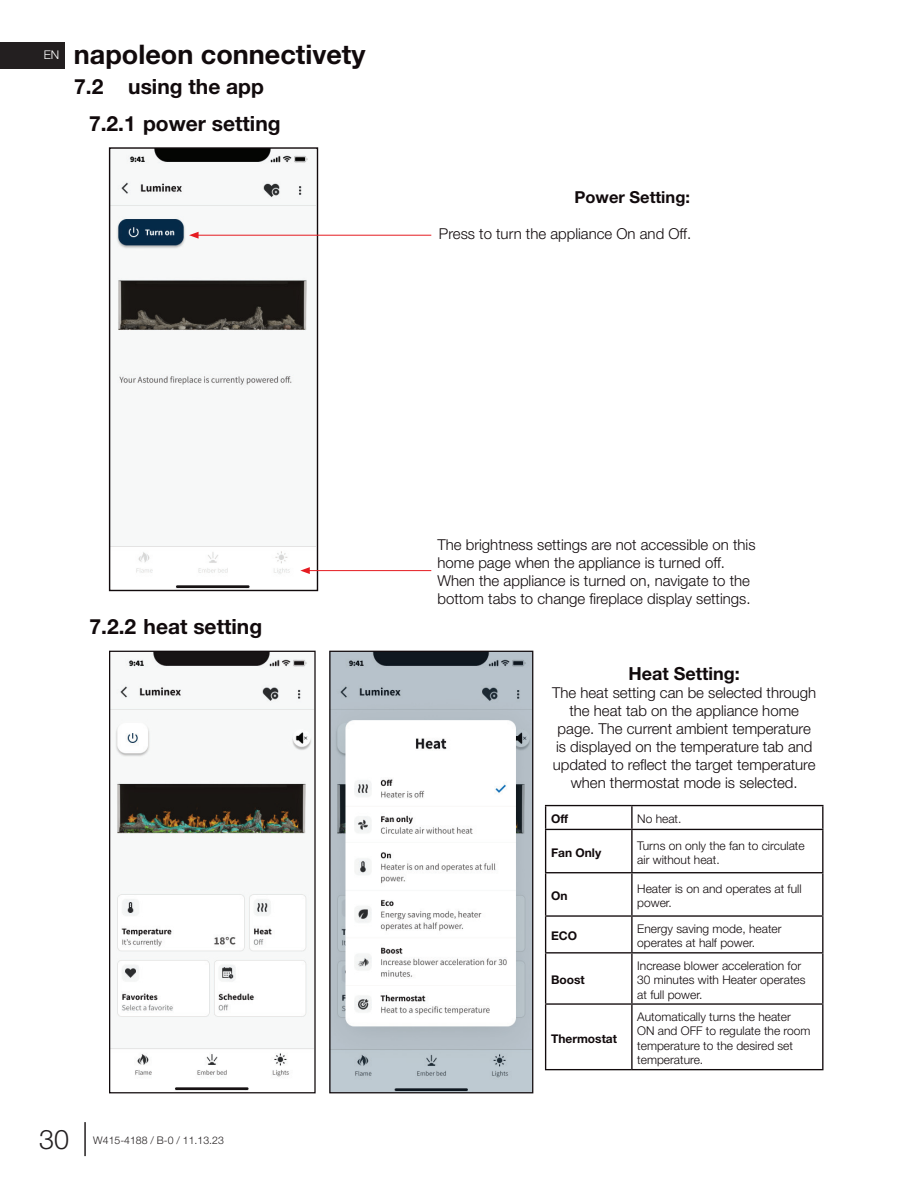
<style>
.page{position:relative;width:918px;height:1188px;background:#fff}
.page>*{position:absolute;margin:0;border:0;box-sizing:border-box;transform-origin:0 0}
.t1{font:700 27px "Helvetica Neue";color:#110a0c}
.t2{font:300 27px "Helvetica Neue";color:#231f20}
.t3{font:700 21px/36.9px "Helvetica Neue";color:#110a0c}
.t4{font:700 18px "Helvetica Neue";color:#110a0c}
.t5{font:700 16.5px "Helvetica Neue";color:#110a0c}
.t6{font:300 15px/18px "Helvetica Neue";color:#110a0c;text-align:center}
.t7{font:300 12px/14.4px "Helvetica Neue";color:#110a0c}
.t8{font:700 12px "Helvetica Neue";color:#110a0c}
.t9{font:300 12px "Helvetica Neue";color:#fff}
.t10{font:300 10.5px "Helvetica Neue";color:#231f20}
</style>
<div class="page">
<div style="left:0;top:42px;width:65px;height:26px;background:#231f20"></div>
<hr style="left:84px;top:1122px;width:2px;height:34px;background:#231f20">
<img style="left:111px;top:653px;width:203px;height:438px">
<div style="left:109px;top:651px;width:207px;height:442px;border:1px solid #110a0c"></div>
<img style="left:331px;top:653px;width:200px;height:438px">
<div style="left:329px;top:651px;width:204px;height:442px;border:1px solid #110a0c"></div>
<hr style="left:545px;top:805px;width:87px;height:1px;background:#110a0c">
<svg style="left:545px;top:806px;width:1px;height:23px"></svg>
<hr style="left:632px;top:805px;width:191px;height:1px;background:#110a0c">
<hr style="left:631px;top:806px;width:2px;height:23px;background:#110a0c">
<svg style="left:822px;top:806px;width:1px;height:23px"></svg>
<hr style="left:545px;top:829px;width:87px;height:1px;background:#110a0c">
<hr style="left:545px;top:830px;width:1px;height:42px;background:#110a0c">
<hr style="left:632px;top:829px;width:191px;height:1px;background:#110a0c">
<hr style="left:631px;top:830px;width:2px;height:42px;background:#110a0c">
<hr style="left:822px;top:830px;width:1px;height:42px;background:#110a0c">
<hr style="left:545px;top:872px;width:87px;height:1px;background:#110a0c">
<hr style="left:545px;top:873px;width:1px;height:42px;background:#110a0c">
<hr style="left:632px;top:872px;width:191px;height:1px;background:#110a0c">
<hr style="left:631px;top:873px;width:2px;height:42px;background:#110a0c">
<hr style="left:822px;top:873px;width:1px;height:42px;background:#110a0c">
<hr style="left:545px;top:915px;width:87px;height:2px;background:#110a0c">
<hr style="left:545px;top:917px;width:1px;height:35px;background:#110a0c">
<hr style="left:632px;top:915px;width:191px;height:2px;background:#110a0c">
<hr style="left:631px;top:917px;width:2px;height:35px;background:#110a0c">
<hr style="left:822px;top:917px;width:1px;height:35px;background:#110a0c">
<hr style="left:545px;top:952px;width:87px;height:2px;background:#110a0c">
<hr style="left:545px;top:954px;width:1px;height:49px;background:#110a0c">
<hr style="left:632px;top:952px;width:191px;height:2px;background:#110a0c">
<hr style="left:631px;top:954px;width:2px;height:49px;background:#110a0c">
<hr style="left:822px;top:954px;width:1px;height:49px;background:#110a0c">
<hr style="left:545px;top:1003px;width:87px;height:2px;background:#110a0c">
<hr style="left:545px;top:1005px;width:1px;height:64px;background:#110a0c">
<hr style="left:632px;top:1003px;width:191px;height:2px;background:#110a0c">
<hr style="left:631px;top:1005px;width:2px;height:64px;background:#110a0c">
<hr style="left:822px;top:1005px;width:1px;height:64px;background:#110a0c">
<hr style="left:545px;top:1069px;width:87px;height:1px;background:#110a0c">
<hr style="left:632px;top:1069px;width:191px;height:1px;background:#110a0c">
<img style="left:111px;top:149px;width:204px;height:440px">
<div style="left:109px;top:147px;width:209px;height:444px;border:1px solid #110a0c"></div>
<hr style="left:196px;top:235px;width:235px;height:1px;background:#e51b21">
<svg style="left:189px;top:232px;width:10px;height:7px"></svg>
<hr style="left:307px;top:570px;width:124px;height:1px;background:#e51b21">
<svg style="left:300px;top:567px;width:10px;height:7px"></svg>
<p class="t9" style="left:44px;top:45px;width:17px">EN</p>
<h1 class="t1" style="left:74px;top:33px;width:293px">napoleon connectivety</h1>
<h2 class="t3" style="left:89px;top:69px;width:193px;text-indent:-15px">7.2 using the app<br>7.2.1 power setting</h2>
<p class="t5" style="left:575px;top:184px;width:117px">Power Setting:</p>
<p class="t6" style="left:439px;top:224px;width:254px">Press to turn the appliance On and Off.</p>
<h2 class="t3" style="left:90px;top:608px;width:174px">7.2.2 heat setting</h2>
<h1 class="t2" style="left:39px;top:1118px;width:32px">30</h1>
<p class="t10" style="left:93px;top:1132px;width:132px">W415-4188 / B-0 / 11.13.23</p>
<p class="t6" style="left:437px;top:535px;width:320px;text-align:left">The brightness settings are not accessible on this home page when the appliance is turned off.<br>When the appliance is turned on, navigate to the bottom tabs to change fireplace display settings.</p>
<p class="t4" style="left:629px;top:660px;width:113px">Heat Setting:</p>
<p class="t6" style="left:552px;top:683px;width:266px">The heat setting can be selected through the heat tab on the appliance home page. The current ambient temperature is displayed on the temperature tab and updated to reflect the target temperature when thermostat mode is selected.</p>
<p class="t8" style="left:551px;top:810px;width:19px">Off</p>
<p class="t7" style="left:637px;top:811px;width:46px">No heat.</p>
<p class="t8" style="left:551px;top:843px;width:52px">Fan Only</p>
<p class="t7" style="left:637px;top:838px;width:169px">Turns on only the fan to circulate air without heat.</p>
<p class="t8" style="left:551px;top:887px;width:18px">On</p>
<p class="t7" style="left:637px;top:881px;width:166px">Heater is on and operates at full power.</p>
<p class="t8" style="left:551px;top:927px;width:28px">ECO</p>
<p class="t7" style="left:637px;top:921px;width:146px">Energy saving mode, heater operates at half power.</p>
<p class="t8" style="left:551px;top:971px;width:35px">Boost</p>
<p class="t7" style="left:637px;top:958px;width:170px">Increase blower acceleration for<br>30 minutes with Heater operates at full power.</p>
<p class="t8" style="left:551px;top:1029px;width:67px">Thermostat</p>
<p class="t7" style="left:637px;top:1009px;width:175px">Automatically turns the heater<br>ON and OFF to regulate the room temperature to the desired set temperature.</p>
</div>
